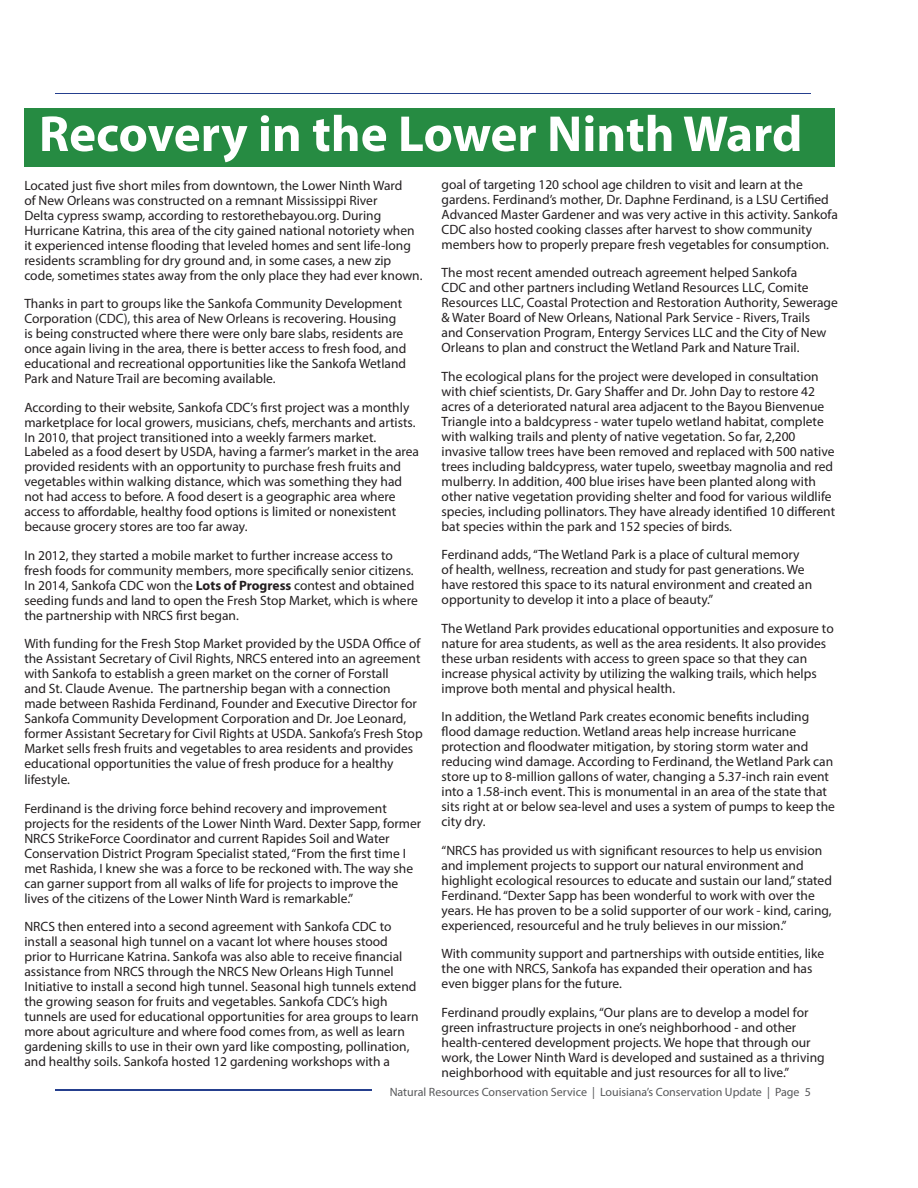
<style>
.page{position:relative;width:918px;height:1188px;background:#fff}
.page>*{position:absolute;margin:0;border:0;box-sizing:border-box;transform-origin:0 0}
.t1{font:700 51px "Myriad Pro";color:#fff}
.t2{font:13.5px/15px "Myriad Pro";color:#231f20}
.t3{font:12px "Myriad Pro";color:#57585a}
.s1{font-weight:700}
</style>
<div class="page">
<hr style="left:55px;top:1089px;width:317px;height:1px;background:#253f8e">
<hr style="left:55px;top:94px;width:755px;height:1px;background:#253f8e">
<div style="left:24px;top:108px;width:811px;height:59px;background:#268b42"></div>
<p class="t1" style="left:39px;top:101px;width:765px">Recovery in the Lower Ninth Ward</p>
<p class="t2" style="left:24px;top:177px;width:400px">Located just five short miles from downtown, the Lower Ninth Ward<br>of New Orleans was constructed on a remnant Mississippi River<br>Delta cypress swamp, according to restorethebayou.org. During Hurricane Katrina, this area of the city gained national notoriety when it experienced intense flooding that leveled homes and sent life-long residents scrambling for dry ground and, in some cases, a new zip code, sometimes states away from the only place they had ever known.</p>
<p class="t2" style="left:24px;top:296px;width:384px">Thanks in part to groups like the Sankofa Community Development Corporation (CDC), this area of New Orleans is recovering. Housing is being constructed where there were only bare slabs, residents are once again living in the area, there is better access to fresh food, and educational and recreational opportunities like the Sankofa Wetland Park and Nature Trail are becoming available.</p>
<p class="t2" style="left:24px;top:399px;width:396px">According to their website, Sankofa CDC’s first project was a monthly marketplace for local growers, musicians, chefs, merchants and artists.<br>In 2010, that project transitioned into a weekly farmers market.<br>Labeled as a food desert by USDA, having a farmer’s market in the area provided residents with an opportunity to purchase fresh fruits and vegetables within walking distance, which was something they had not had access to before. A food desert is a geographic area where access to affordable, healthy food options is limited or nonexistent because grocery stores are too far away.</p>
<p class="t2" style="left:24px;top:548px;width:395px">In 2012, they started a mobile market to further increase access to fresh foods for community members, more specifically senior citizens.<br>In 2014, Sankofa CDC won the <span class="s1">Lots of Progress</span> contest and obtained seeding funds and land to open the Fresh Stop Market, which is where the partnership with NRCS first began.</p>
<p class="t2" style="left:24px;top:636px;width:400px">With funding for the Fresh Stop Market provided by the USDA Office of the Assistant Secretary of Civil Rights, NRCS entered into an agreement with Sankofa to establish a green market on the corner of Forstall<br>and St. Claude Avenue. The partnership began with a connection made between Rashida Ferdinand, Founder and Executive Director for Sankofa Community Development Corporation and Dr. Joe Leonard, former Assistant Secretary for Civil Rights at USDA. Sankofa’s Fresh Stop Market sells fresh fruits and vegetables to area residents and provides educational opportunities the value of fresh produce for a healthy lifestyle.</p>
<p class="t2" style="left:24px;top:800px;width:398px">Ferdinand is the driving force behind recovery and improvement projects for the residents of the Lower Ninth Ward. Dexter Sapp, former NRCS StrikeForce Coordinator and current Rapides Soil and Water Conservation District Program Specialist stated, “From the first time I met Rashida, I knew she was a force to be reckoned with. The way she can garner support from all walks of life for projects to improve the lives of the citizens of the Lower Ninth Ward is remarkable.”</p>
<p class="t2" style="left:24px;top:919px;width:396px">NRCS then entered into a second agreement with Sankofa CDC to install a seasonal high tunnel on a vacant lot where houses stood<br>prior to Hurricane Katrina. Sankofa was also able to receive financial assistance from NRCS through the NRCS New Orleans High Tunnel Initiative to install a second high tunnel. Seasonal high tunnels extend the growing season for fruits and vegetables. Sankofa CDC’s high tunnels are used for educational opportunities for area groups to learn more about agriculture and where food comes from, as well as learn gardening skills to use in their own yard like composting, pollination, and healthy soils. Sankofa hosted 12 gardening workshops with a</p>
<p class="t2" style="left:442px;top:176px;width:398px">goal of targeting 120 school age children to visit and learn at the gardens. Ferdinand’s mother, Dr. Daphne Ferdinand, is a LSU Certified Advanced Master Gardener and was very active in this activity. Sankofa CDC also hosted cooking classes after harvest to show community members how to properly prepare fresh vegetables for consumption.</p>
<p class="t2" style="left:442px;top:265px;width:398px">The most recent amended outreach agreement helped Sankofa<br>CDC and other partners including Wetland Resources LLC, Comite Resources LLC, Coastal Protection and Restoration Authority, Sewerage &amp; Water Board of New Orleans, National Park Service - Rivers, Trails<br>and Conservation Program, Entergy Services LLC and the City of New Orleans to plan and construct the Wetland Park and Nature Trail.</p>
<p class="t2" style="left:442px;top:368px;width:395px">The ecological plans for the project were developed in consultation with chief scientists, Dr. Gary Shaffer and Dr. John Day to restore 42 acres of a deteriorated natural area adjacent to the Bayou Bienvenue Triangle into a baldcypress - water tupelo wetland habitat, complete with walking trails and plenty of native vegetation. So far, 2,200 invasive tallow trees have been removed and replaced with 500 native trees including baldcypress, water tupelo, sweetbay magnolia and red mulberry. In addition, 400 blue irises have been planted along with other native vegetation providing shelter and food for various wildlife species, including pollinators. They have already identified 10 different bat species within the park and 152 species of birds.</p>
<p class="t2" style="left:442px;top:547px;width:372px">Ferdinand adds, “The Wetland Park is a place of cultural memory of health, wellness, recreation and study for past generations. We have restored this space to its natural environment and created an opportunity to develop it into a place of beauty.”</p>
<p class="t2" style="left:442px;top:620px;width:394px">The Wetland Park provides educational opportunities and exposure to nature for area students, as well as the area residents. It also provides these urban residents with access to green space so that they can increase physical activity by utilizing the walking trails, which helps improve both mental and physical health.</p>
<p class="t2" style="left:442px;top:709px;width:395px">In addition, the Wetland Park creates economic benefits including flood damage reduction. Wetland areas help increase hurricane protection and floodwater mitigation, by storing storm water and reducing wind damage. According to Ferdinand, the Wetland Park can store up to 8-million gallons of water, changing a 5.37-inch rain event into a 1.58-inch event. This is monumental in an area of the state that sits right at or below sea-level and uses a system of pumps to keep the city dry.</p>
<p class="t2" style="left:442px;top:842px;width:392px">“NRCS has provided us with significant resources to help us envision and implement projects to support our natural environment and highlight ecological resources to educate and sustain our land,” stated Ferdinand. “Dexter Sapp has been wonderful to work with over the years. He has proven to be a solid supporter of our work - kind, caring, experienced, resourceful and he truly believes in our mission.”</p>
<p class="t2" style="left:442px;top:946px;width:384px">With community support and partnerships with outside entities, like the one with NRCS, Sankofa has expanded their operation and has even bigger plans for the future.</p>
<p class="t2" style="left:442px;top:1004px;width:385px">Ferdinand proudly explains, “Our plans are to develop a model for green infrastructure projects in one’s neighborhood - and other health-centered development projects. We hope that through our work, the Lower Ninth Ward is developed and sustained as a thriving neighborhood with equitable and just resources for all to live.”</p>
<p class="t3" style="left:390px;top:1084px;width:423px">Natural Resources Conservation Service | Louisiana’s Conservation Update | Page 5</p>
</div>
